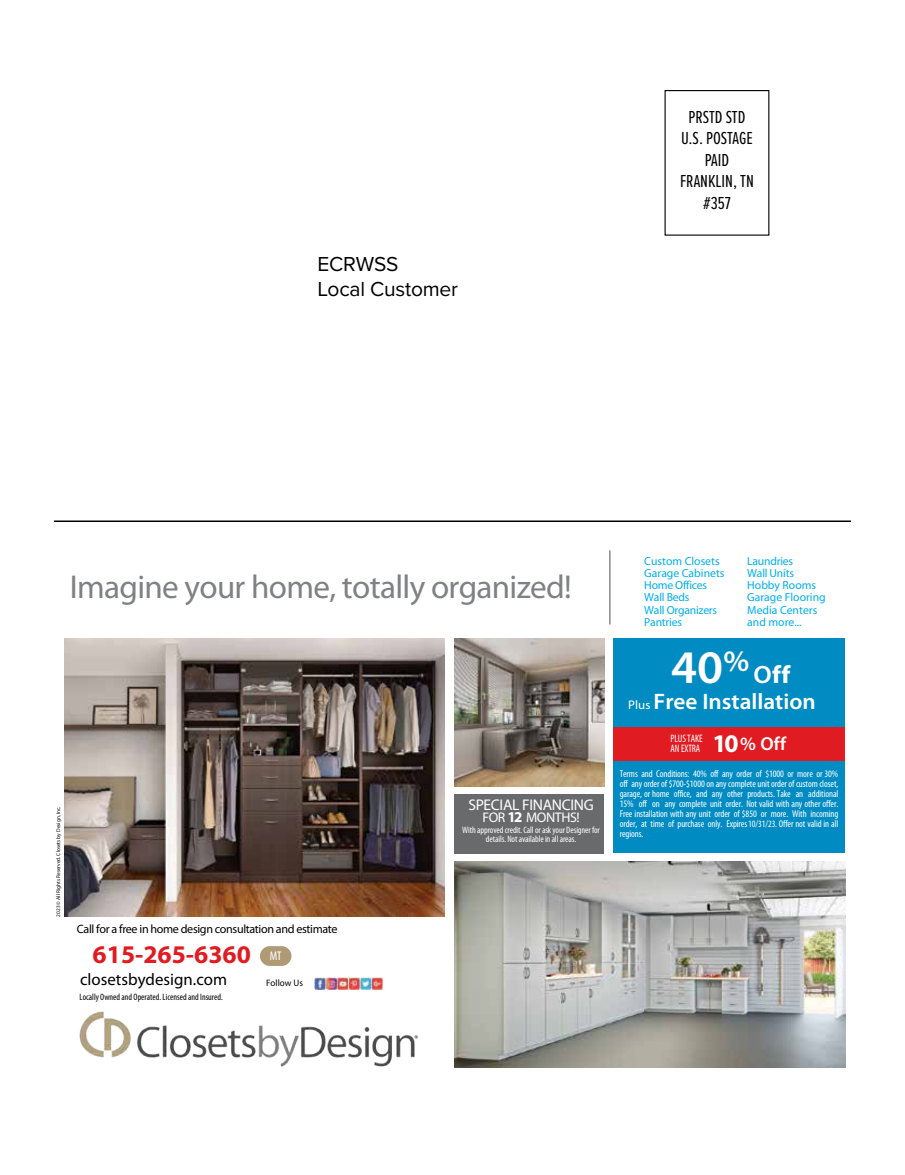
<style>
.page{position:relative;width:905px;height:1175px;background:#fff}
.page>*{position:absolute;margin:0;border:0;box-sizing:border-box;transform-origin:0 0}
.t1{font:600 46.8px "Myriad Pro";color:#fff;scale:1.04 1}
.t2{font:33.15px "Myriad Pro";letter-spacing:-.02em;color:#808184}
.t3{font:700 25.5px "Myriad Pro";color:#e11b22}
.t4{font:700 25.5px "Myriad Pro";color:#fff}
.t5{font:600 22.5px "Myriad Pro";color:#fff;scale:1.04 1}
.t6{font:21px/25.2px "Proxima Nova";letter-spacing:-.01em;color:#000}
.t7{font:600 18.9px "Myriad Pro";color:#fff}
.t8{font:18px/21.6px "Proxima Nova Ex Cn";color:#000;text-align:center}
.t9{font:16.8px "Myriad Pro";color:#000}
.t10{font:15.45px "Myriad Pro";letter-spacing:-.02em;color:#fff}
.t11{font:700 15px "Myriad Pro";color:#fff}
.t12{font:13.95px "Myriad Pro";letter-spacing:-.03em;color:#fff}
.t13{font:12.15px "Myriad Pro";letter-spacing:-.03em;color:#000}
.t14{font:11.7px/12.3px "Myriad Pro";letter-spacing:-.02em;color:#00aeef}
.t15{font:11.7px/12.3px "Myriad Pro";color:#00aeef}
.t16{font:condensed 10.8px/10.2px "Myriad Pro";letter-spacing:-.01em;color:#fff;scale:.94 1}
.t17{font:condensed 9.9px/10.1px "Myriad Pro";letter-spacing:-.01em;color:#fff;text-align:justify}
.t18{font:condensed 9.6px "Myriad Pro";color:#fff}
.t19{font:condensed 9.3px/8.6px "Myriad Pro";letter-spacing:-.01em;color:#fff;text-align:center}
.t20{font:condensed 9.3px "Myriad Pro";color:#000}
.t21{font:9.3px "Myriad Pro";color:#000}
.t22{font:5.4px "Myriad Pro";color:#000}
.s1{font-weight:400;font-stretch:condensed;font-size:12.6px;color:#fff}
.s2{font-size:25.05px}
.s3{font-weight:700;font-size:25.05px}
.s4{font-weight:400;font-size:12.6px}
.s5{font-size:24.75px}
</style>
<div class="page">
<hr style="left:54px;top:520px;width:796px;height:2px;background:#000">
<div style="left:454px;top:794px;width:150px;height:59px;background:#686a6c"></div>
<hr style="left:609px;top:550px;width:1px;height:74px;background:#4d4d4f">
<div style="left:613px;top:638px;width:232px;height:215px;background:#008cc2"></div>
<div style="left:613px;top:727px;width:232px;height:33px;background:#e11b22"></div>
<img style="left:64px;top:638px;width:380px;height:278px">
<img style="left:455px;top:861px;width:390px;height:206px">
<img style="left:454px;top:638px;width:150px;height:148px">
<img style="left:79px;top:1011px;width:339px;height:55px">
<img style="left:315px;top:977px;width:68px;height:12px">
<div style="left:260px;top:946px;width:31px;height:20px;background:#b09a75;border-radius:10px"></div>
<h3 class="t6" style="left:317px;top:251px;width:142px">ECRWSS<br>Local Customer</h3>
<h3 class="t8" style="left:680px;top:105px;width:75px">PRSTD STD<br>U.S. POSTAGE<br>PAID<br>FRANKLIN, TN #357</h3>
<h2 class="t2" style="left:70px;top:567px;width:503px">Imagine your home, totally organized!</h2>
<p class="t22" style="left:55px;top:916px;width:111px;rotate:-90deg">2023 © All Rights Reserved. Closets by Design, Inc.</p>
<p class="t13" style="left:77px;top:921px;width:262px">Call for a free in home design consultation and estimate</p>
<h3 class="t3" style="left:93px;top:937px;width:190px">615-265-6360 <span class="s1">MT</span></h3>
<p class="t21" style="left:266px;top:976px;width:38px">Follow Us</p>
<h3 class="t9" style="left:80px;top:969px;width:148px">closetsbydesign.com</h3>
<p class="t20" style="left:80px;top:991px;width:145px">Locally Owned and Operated. Licensed and Insured.</p>
<h3 class="t10" style="left:468px;top:795px;width:127px">SPECIAL FINANCING</h3>
<h3 class="t12" style="left:482px;top:808px;width:99px">FOR 18 MONTHS!</h3>
<p class="t19" style="left:462px;top:826px;width:139px">With approved credit. Call or ask your Designer for details. Not available in all areas.</p>
<h3 class="t11" style="left:507px;top:807px;width:17px">12</h3>
<p class="t14" style="left:644px;top:554px;width:82px">Custom Closets<br>Garage Cabinets<br>Home Offices<br>Wall Beds<br>Wall Organizers<br>Pantries</p>
<p class="t15" style="left:747px;top:554px;width:80px">Laundries<br>Wall Units<br>Hobby Rooms<br>Garage Flooring<br>Media Centers and more...</p>
<h1 class="t1" style="left:671px;top:637px;width:116px">40<sup>%</sup><span class="s2">O</span><span class="s3">ff</span></h1>
<h3 class="t5" style="left:628px;top:687px;width:182px"><span class="s4">Plus</span> Free Installation</h3>
<p class="t16" style="left:670px;top:733px;width:36px">PLUS TAKE<br>AN EXTRA</p>
<h3 class="t7" style="left:713px;top:732px;width:75px"><span class="s5">15</span>% Off</h3>
<p class="t17" style="left:619px;top:768px;width:220px">Terms and Conditions: 40% off any order of $1000 or more or 30% off any order of $700-$1000 on any complete unit order of custom closet, garage, or home office, and any other products. Take an additional 15% off on any complete unit order. Not valid with any other offer.<br>Free installation with any unit order of $850 or more. With incoming order, at time of purchase only. Expires 9/17/23. Offer not valid in all regions.</p>
<h3 class="t4" style="left:712px;top:727px;width:28px">10</h3>
<p class="t18" style="left:748px;top:818px;width:30px">10/31/23.</p>
</div>
